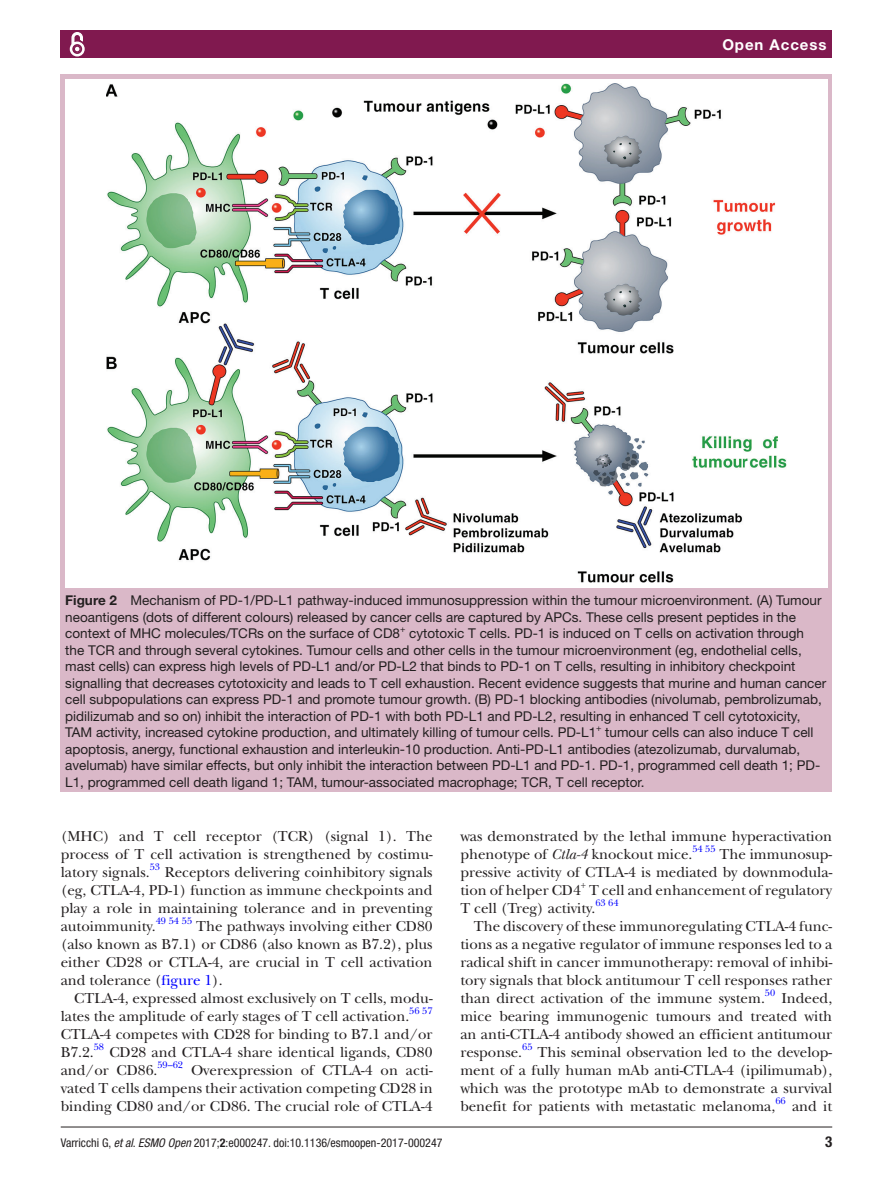
<style>
.page{position:relative;width:893px;height:1191px;background:#fff}
.page>*{position:absolute;margin:0;border:0;box-sizing:border-box;transform-origin:0 0}
.t1{font:15px/18px "New Baskerville";color:#231f20;text-align:justify}
.t2{font:700 15px "Helvetica Neue LT Std";letter-spacing:.065em;color:#fff}
.t3{font:700 condensed 15px "Helvetica Neue LT Std";color:#231f20}
.t4{font:13.5px/16.5px "Helvetica Neue LT Std";color:#231f20}
.t5{font:condensed 12px "Helvetica Neue LT Std";color:#231f20}
.t6{font:9.9px "New Baskerville";color:#00f}
.t7{font:9.9px "New Baskerville";color:#231f20}
.s1{font-weight:700}
.s2{color:#00f}
.s3{font-style:italic}
</style>
<div class="page">
<div style="left:61px;top:31px;width:771px;height:27px;background:#80194f"></div>
<svg style="left:69px;top:32px;width:16px;height:25px"></svg>
<div style="left:74px;top:45px;width:7px;height:8px;border:1px solid #80194f;border-radius:50%"></div>
<hr style="left:61px;top:1126px;width:771px;height:1px;background:#231f20">
<div style="left:61px;top:74px;width:771px;height:717px;background:#dab8c8"></div>
<div style="left:65px;top:79px;width:762px;height:508px;background:#fff"></div>
<img style="left:106px;top:83px;width:680px;height:499px">
<p class="t2" style="left:722px;top:35px;width:106px">Open Access</p>
<p class="t4" style="left:65px;top:592px;width:762px"><span class="s1">Figure 2</span> Mechanism of PD-1/PD-L1 pathway-induced immunosuppression within the tumour microenvironment. (A) Tumour neoantigens (dots of different colours) released by cancer cells are captured by APCs. These cells present peptides in the context of MHC molecules/TCRs on the surface of CD8<sup>+</sup> cytotoxic T cells. PD-1 is induced on T cells on activation through the TCR and through several cytokines. Tumour cells and other cells in the tumour microenvironment (eg, endothelial cells, mast cells) can express high levels of PD-L1 and/or PD-L2 that binds to PD-1 on T cells, resulting in inhibitory checkpoint signalling that decreases cytotoxicity and leads to T cell exhaustion. Recent evidence suggests that murine and human cancer cell subpopulations can express PD-1 and promote tumour growth. (B) PD-1 blocking antibodies (nivolumab, pembrolizumab, pidilizumab and so on) inhibit the interaction of PD-1 with both PD-L1 and PD-L2, resulting in enhanced T cell cytotoxicity, TAM activity, increased cytokine production, and ultimately killing of tumour cells. PD-L1<sup>+</sup> tumour cells can also induce T cell apoptosis, anergy, functional exhaustion and interleukin-10 production. Anti-PD-L1 antibodies (atezolizumab, durvalumab, avelumab) have similar effects, but only inhibit the interaction between PD-L1 and PD-1. PD-1, programmed cell death 1; PD-L1, programmed cell death ligand 1; TAM, tumour-associated macrophage; TCR, T cell receptor.</p>
<p class="t1" style="left:61px;top:827px;width:373px">(MHC) and T cell receptor (TCR) (signal 1). The process of T cell activation is strengthened by costimu&shy;latory signals.</p>
<p class="t6" style="left:150px;top:861px;width:12px">53</p>
<p class="t1" style="left:61px;top:863px;width:373px;text-indent:104px">Receptors delivering coinhibitory signals (eg, CTLA-4, PD-1) function as immune checkpoints and play a role in maintaining tolerance and in preventing autoimmunity.</p>
<p class="t6" style="left:156px;top:915px;width:38px">49 54 55</p>
<p class="t1" style="left:61px;top:917px;width:373px;text-indent:136px">The pathways involving either CD80 (also known as B7.1) or CD86 (also known as B7.2), plus either CD28 or CTLA-4, are crucial in T cell activation and tolerance (<span class="s2">figure 1</span>).</p>
<p class="t1" style="left:61px;top:989px;width:373px;text-indent:14px">CTLA-4, expressed almost exclusively on T cells, modu&shy;lates the amplitude of early stages of T cell activation.</p>
<p class="t6" style="left:409px;top:1005px;width:25px">56 57</p>
<p class="t1" style="left:61px;top:1025px;width:373px">CTLA-4 competes with CD28 for binding to B7.1 and/or<br>B7.2.</p>
<p class="t6" style="left:94px;top:1041px;width:12px">58</p>
<p class="t1" style="left:61px;top:1043px;width:373px;text-indent:49px">CD28 and CTLA-4 share identical ligands, CD80 and/or CD86.</p>
<p class="t6" style="left:157px;top:1059px;width:27px">59–62</p>
<p class="t1" style="left:61px;top:1061px;width:373px;text-indent:130px">Overexpression of CTLA-4 on acti&shy;vated T cells dampens their activation competing CD28 in binding CD80 and/or CD86. The crucial role of CTLA-4</p>
<p class="t1" style="left:460px;top:827px;width:373px">was demonstrated by the lethal immune hyperactivation phenotype of <span class="s3">Ctla-4</span> knockout mice.<sup>54</sup> <sup>55</sup> The immunosup&shy;pressive activity of CTLA-4 is mediated by downmodula&shy;tion of helper CD4</p>
<p class="t7" style="left:581px;top:879px;width:7px">+</p>
<p class="t1" style="left:460px;top:881px;width:373px;text-indent:129px">T cell and enhancement of regulatory<br>T cell (Treg) activity.</p>
<p class="t6" style="left:595px;top:897px;width:25px">63 64</p>
<p class="t1" style="left:460px;top:917px;width:373px;text-indent:14px">The discovery of these immunoregulating CTLA-4 func&shy;tions as a negative regulator of immune responses led to a radical shift in cancer immunotherapy: removal of inhibi&shy;tory signals that block antitumour T cell responses rather than direct activation of the immune system.<sup>50</sup> Indeed, mice bearing immunogenic tumours and treated with an anti-CTLA-4 antibody showed an efficient antitumour response.</p>
<p class="t6" style="left:522px;top:1041px;width:12px">65</p>
<p class="t1" style="left:460px;top:1043px;width:373px;text-indent:77px">This seminal observation led to the develop&shy;ment of a fully human mAb anti-CTLA-4 (ipilimumab), which was the prototype mAb to demonstrate a survival benefit for patients with metastatic melanoma,<sup>66</sup> and it</p>
<p class="t5" style="left:61px;top:1135px;width:383px">Varricchi G, <span class="s3">et al</span>. <span class="s3">ESMO Open</span> 2017;<span class="s1">2</span>:e000247. doi:10.1136/esmoopen-2017-000247</p>
<p class="t3" style="left:825px;top:1132px;width:9px">3</p>
</div>
